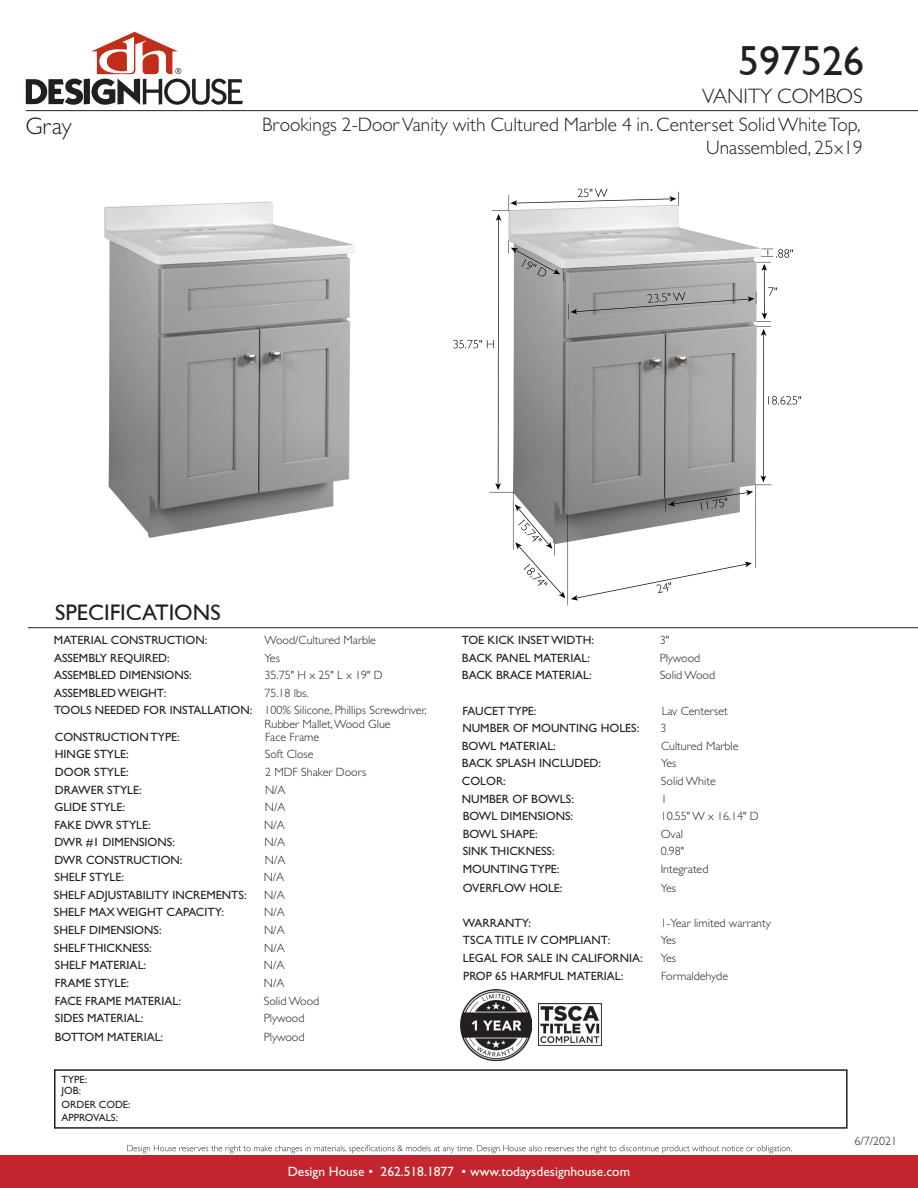
<style>
.page{position:relative;width:918px;height:1188px;background:#fff}
.page>*{position:absolute;margin:0;border:0;box-sizing:border-box;transform-origin:0 0}
.t1{font:42px "Gill Sans";color:#231f20}
.t2{font:300 24px "Gill Sans";color:#231f20}
.t3{font:22.5px "Gill Sans";color:#231f20}
.t4{font:300 21px "Gill Sans";color:#231f20}
.t5{font:300 19.5px/23.4px "Gill Sans";color:#231f20;text-align:right}
.t6{font:13.5px "Gill Sans Std";color:#fff}
.t7{font:12px/17.5px "Gill Sans Std";color:#231f20}
.t8{font:300 12px/17.5px "Gill Sans Std";color:#231f20}
.t9{font:300 12px "Gill Sans";color:#231f20}
.t10{font:10.5px/11.7px "Gill Sans Std";color:#231f20}
</style>
<div class="page">
<img style="left:104px;top:201px;width:251px;height:337px">
<div style="left:0;top:1156px;width:918px;height:32px;background:#c3252f"></div>
<svg style="left:26px;top:32px;width:217px;height:73px"></svg>
<svg style="left:127px;top:1145px;width:665px;height:8px"></svg>
<div style="left:54px;top:1069px;width:794px;height:60px;border:2px solid #231f20"></div>
<hr style="left:26px;top:110px;width:892px;height:1px;background:#231f20">
<hr style="left:28px;top:627px;width:890px;height:1px;background:#231f20">
<img style="left:460px;top:989px;width:72px;height:71px">
<img style="left:539px;top:1003px;width:63px;height:43px">
<img style="left:453px;top:188px;width:349px;height:418px">
<h1 class="t1" style="left:738px;top:37px;width:127px">597526</h1>
<h2 class="t2" style="left:26px;top:111px;width:47px">Gray</h2>
<h3 class="t4" style="left:702px;top:83px;width:162px">VANITY COMBOS</h3>
<h3 class="t5" style="left:262px;top:112px;width:602px">Brookings 2-DoorVanity with Cultured Marble 4 in. Centerset SolidWhite Top,<br>Unassembled, 25x19</h3>
<h3 class="t3" style="left:55px;top:599px;width:167px">SPECIFICATIONS</h3>
<p class="t7" style="left:54px;top:632px;width:155px">MATERIAL CONSTRUCTION:</p>
<p class="t8" style="left:265px;top:632px;width:113px">Wood/Cultured Marble</p>
<p class="t7" style="left:54px;top:649px;width:200px">ASSEMBLY REQUIRED:<br>ASSEMBLED DIMENSIONS:<br>ASSEMBLEDWEIGHT:<br>TOOLS NEEDED FOR INSTALLATION:</p>
<p class="t7" style="left:55px;top:728px;width:129px">CONSTRUCTIONTYPE:<br>HINGE STYLE:<br>DOOR STYLE:<br>DRAWER STYLE:<br>GLIDE STYLE:<br>FAKE DWR STYLE:<br>DWR #1 DIMENSIONS:<br>DWR CONSTRUCTION:</p>
<p class="t7" style="left:54px;top:869px;width:194px">SHELF STYLE:<br>SHELF ADJUSTABILITY INCREMENTS:<br>SHELF MAXWEIGHT CAPACITY:<br>SHELF DIMENSIONS:<br>SHELF THICKNESS:</p>
<p class="t7" style="left:55px;top:957px;width:128px">SHELF MATERIAL:<br>FRAME STYLE:<br>FACE FRAME MATERIAL:<br>SIDES MATERIAL:</p>
<p class="t7" style="left:55px;top:1028px;width:110px">BOTTOM MATERIAL:</p>
<p class="t8" style="left:264px;top:649px;width:164px">Yes<br>35.75" H x 25" L x 19" D<br>75.18 lbs.<br>100% Silicone, Phillips Screwdriver,</p>
<p class="t8" style="left:265px;top:717px;width:128px;line-height:12.9px">Rubber Mallet,Wood Glue<br>Face Frame</p>
<p class="t8" style="left:264px;top:746px;width:104px">Soft Close<br>2 MDF Shaker Doors<br>N/A<br>N/A<br>N/A<br>N/A<br>N/A</p>
<p class="t8" style="left:264px;top:869px;width:23px;text-align:justify">N/A N/A N/A N/A N/A</p>
<p class="t8" style="left:264px;top:957px;width:57px">N/A<br>N/A<br>Solid Wood<br>Plywood</p>
<p class="t8" style="left:264px;top:1028px;width:42px">Plywood</p>
<p class="t10" style="left:62px;top:1073px;width:27px">TYPE:<br>JOB:</p>
<p class="t10" style="left:62px;top:1098px;width:70px;line-height:12.6px">ORDER CODE:<br>APPROVALS:</p>
<p class="t7" style="left:462px;top:632px;width:134px">TOE KICK INSETWIDTH:<br>BACK PANEL MATERIAL:<br>BACK BRACE MATERIAL:</p>
<p class="t7" style="left:462px;top:702px;width:76px">FAUCET TYPE:</p>
<p class="t8" style="left:661px;top:702px;width:79px">Lav Centerset<br>3<br>Cultured Marble<br>Yes<br>Solid White<br>1</p>
<p class="t8" style="left:660px;top:632px;width:57px">3"<br>Plywood<br>Solid Wood</p>
<p class="t7" style="left:462px;top:720px;width:179px">NUMBER OF MOUNTING HOLES:<br>BOWL MATERIAL:<br>BACK SPLASH INCLUDED:<br>COLOR:<br>NUMBER OF BOWLS:</p>
<p class="t7" style="left:463px;top:807px;width:112px">BOWL DIMENSIONS:<br>BOWL SHAPE:<br>SINKTHICKNESS:<br>MOUNTING TYPE:<br>OVERFLOW HOLE:</p>
<p class="t7" style="left:463px;top:914px;width:181px">WARRANTY:<br>TSCATITLE IV COMPLIANT:<br>LEGAL FOR SALE IN CALIFORNIA:<br>PROP 65 HARMFUL MATERIAL:</p>
<p class="t8" style="left:661px;top:808px;width:100px">10.55" W x 16.14" D<br>Oval<br>0.98"<br>Integrated</p>
<p class="t8" style="left:661px;top:879px;width:17px">Yes</p>
<p class="t8" style="left:661px;top:914px;width:111px">1-Year limited warranty<br>Yes<br>Yes</p>
<p class="t8" style="left:661px;top:967px;width:69px">Formaldehyde</p>
<p class="t6" style="left:288px;top:1164px;width:344px">Design House • 262.518.1877 • www.todaysdesignhouse.com</p>
<p class="t9" style="left:855px;top:1134px;width:44px">6/7/2021</p>
</div>
